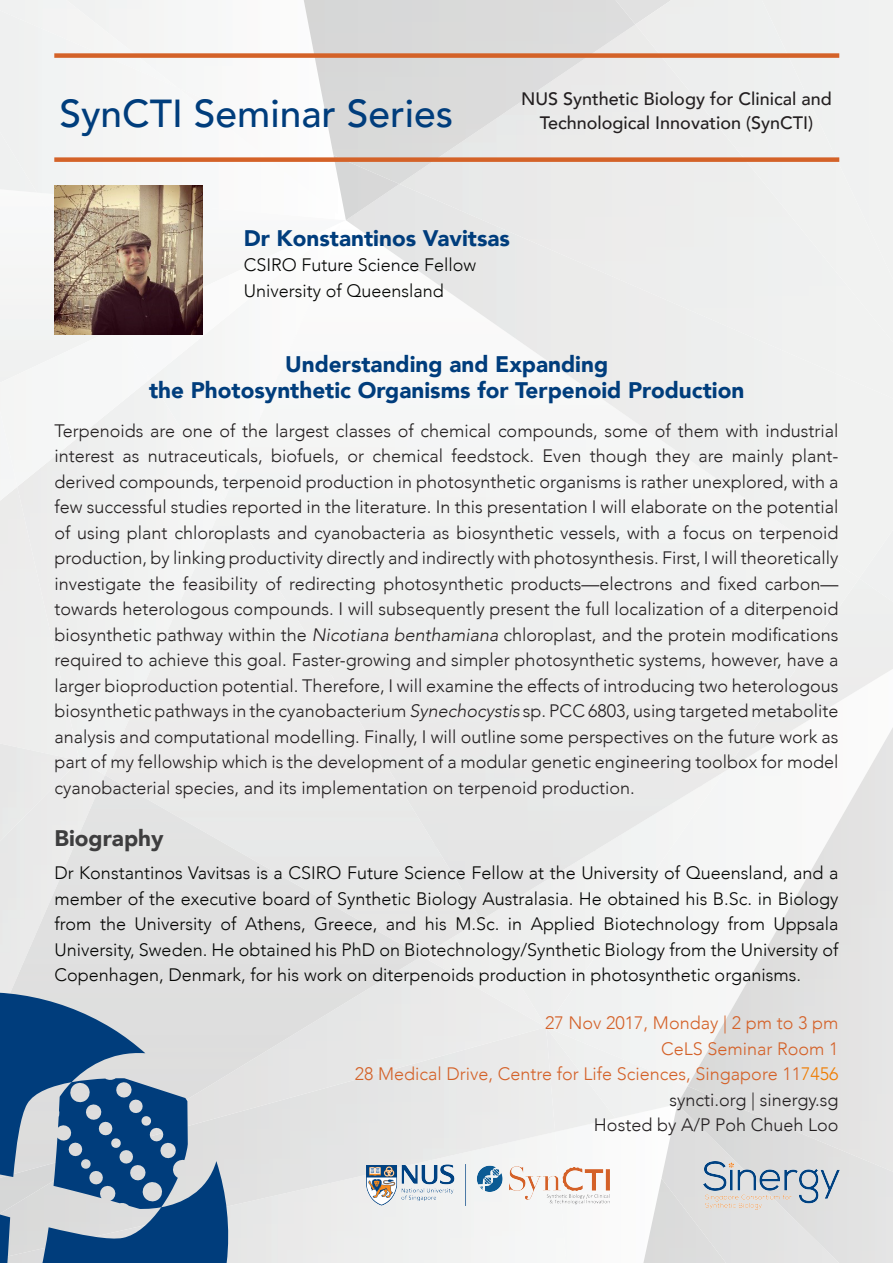
<style>
.page{position:relative;width:893px;height:1263px;background:#fff}
.page>*{position:absolute;margin:0;border:0;box-sizing:border-box;transform-origin:0 0}
.t1{font:500 39px "Avenir";color:#003d7c}
.t2{font:900 22.5px "Avenir";color:#003d7c}
.t3{font:900 22.5px "Avenir";color:#3e3e3f}
.t4{font:300 18px/25.5px "Avenir";color:#231f20;text-align:justify}
.t5{font:300 18px/25.5px "Avenir";color:#040503;text-align:justify}
.t6{font:300 18px "Avenir";color:#d46128}
.t7{font:500 18px/24px "Avenir";color:#231f20;text-align:center}
.s1{font-style:italic}
.s2{color:#ef7c00}
</style>
<div class="page">
<img style="left:0;top:487px;width:17px;height:14px">
<img style="left:688px;top:727px;width:205px;height:359px">
<img style="left:661px;top:1118px;width:16px;height:60px">
<img style="left:237px;top:1132px;width:318px;height:126px">
<div style="left:17px;top:487px;width:133px;height:273px;background:#edeeed"></div>
<div style="left:0;top:327px;width:150px;height:160px;background:#f4f5f4"></div>
<div style="left:105px;top:500px;width:376px;height:456px;background:#edeeed"></div>
<img style="left:615px;top:0;width:20px;height:24px">
<div style="left:37px;top:220px;width:17px;height:107px;background:#f5f5f4"></div>
<div style="left:481px;top:787px;width:243px;height:240px;background:#f1f3f3"></div>
<img style="left:119px;top:220px;width:210px;height:159px">
<div style="left:435px;top:578px;width:161px;height:342px;background:#ebebea"></div>
<div style="left:382px;top:578px;width:55px;height:270px;background:#ebebeb"></div>
<div style="left:594px;top:578px;width:108px;height:273px;background:#ededec"></div>
<img style="left:329px;top:220px;width:55px;height:542px">
<div style="left:700px;top:578px;width:54px;height:209px;background:#edeeee"></div>
<div style="left:752px;top:578px;width:56px;height:154px;background:#eeefee"></div>
<div style="left:276px;top:253px;width:56px;height:423px;background:#f3f3f3"></div>
<div style="left:805px;top:578px;width:54px;height:77px;background:#efefef"></div>
<div style="left:224px;top:376px;width:54px;height:212px;background:#f1f3f3"></div>
<img style="left:346px;top:184px;width:547px;height:394px">
<img style="left:346px;top:155px;width:53px;height:65px">
<div style="left:0;top:10px;width:346px;height:210px;background:#f6f6f6"></div>
<div style="left:422px;top:956px;width:124px;height:192px;background:#ebebea"></div>
<div style="left:0;top:775px;width:422px;height:403px;background:#e4e4e5"></div>
<img style="left:643px;top:1178px;width:83px;height:85px">
<div style="left:546px;top:1027px;width:69px;height:105px;background:#eeefee"></div>
<svg style="left:0;top:958px;width:237px;height:305px;background:#7d98b3"></svg>
<img style="left:367px;top:1165px;width:243px;height:41px">
<div style="left:54px;top:157px;width:785px;height:5px;background:#d46228"></div>
<div style="left:54px;top:53px;width:785px;height:5px;background:#d46228"></div>
<img style="left:703px;top:1161px;width:136px;height:48px">
<img style="left:54px;top:186px;width:149px;height:148px">
<p class="t1" style="left:59px;top:80px;width:395px">SynCTI Seminar Series</p>
<p class="t7" style="left:521px;top:85px;width:312px">NUS Synthetic Biology for Clinical and<br>Technological Innovation (SynCTI)</p>
<p class="t2" style="left:244px;top:218px;width:268px">Dr Konstantinos Vavitsas</p>
<p class="t5" style="left:244px;top:252px;width:234px">CSIRO Future Science Fellow</p>
<p class="t5" style="left:244px;top:278px;width:202px">University of Queensland</p>
<p class="t2" style="left:285px;top:345px;width:324px">Understanding and Expanding</p>
<p class="t2" style="left:149px;top:371px;width:597px">the Photosynthetic Organisms for Terpenoid Production</p>
<p class="t4" style="left:54px;top:418px;width:786px">Terpenoids are one of the largest classes of chemical compounds, some of them with industrial interest as nutraceuticals, biofuels, or chemical feedstock. Even though they are mainly plant&shy;derived compounds, terpenoid production in photosynthetic organisms is rather unexplored, with a few successful studies reported in the literature. In this presentation I will elaborate on the potential of using plant chloroplasts and cyanobacteria as biosynthetic vessels, with a focus on terpenoid production, by linking productivity directly and indirectly with photosynthesis. First, I will theoretically investigate the feasibility of redirecting photosynthetic products—electrons and fixed carbon— towards heterologous compounds. I will subsequently present the full localization of a diterpenoid biosynthetic pathway within the <span class="s1">Nicotiana benthamiana</span> chloroplast, and the protein modifications required to achieve this goal. Faster-growing and simpler photosynthetic systems, however, have a larger bioproduction potential. Therefore, I will examine the effects of introducing two heterologous biosynthetic pathways in the cyanobacterium <span class="s1">Synechocystis</span> sp. PCC 6803, using targeted metabolite analysis and computational modelling. Finally, I will outline some perspectives on the future work as part of my fellowship which is the development of a modular genetic engineering toolbox for model cyanobacterial species, and its implementation on terpenoid production.</p>
<p class="t3" style="left:54px;top:819px;width:111px">Biography</p>
<p class="t5" style="left:54px;top:860px;width:786px">Dr Konstantinos Vavitsas is a CSIRO Future Science Fellow at the University of Queensland, and a member of the executive board of Synthetic Biology Australasia. He obtained his B.Sc. in Biology from the University of Athens, Greece, and his M.Sc. in Applied Biotechnology from Uppsala University, Sweden. He obtained his PhD on Biotechnology/Synthetic Biology from the University of Copenhagen, Denmark, for his work on diterpenoids production in photosynthetic organisms.</p>
<p class="t6" style="left:545px;top:1012px;width:295px">27 Nov 2017, Monday | 2 pm to 3 pm</p>
<p class="t6" style="left:661px;top:1038px;width:179px">CeLS Seminar Room 1</p>
<p class="t6" style="left:355px;top:1063px;width:485px">28 Medical Drive, Centre for Life Sciences, Singapore 11<span class="s2">7456</span></p>
<p class="t4" style="left:669px;top:1087px;width:171px">syncti.org | sinergy.sg</p>
<p class="t4" style="left:594px;top:1112px;width:246px">Hosted by A/P Poh Chueh Loo</p>
</div>
